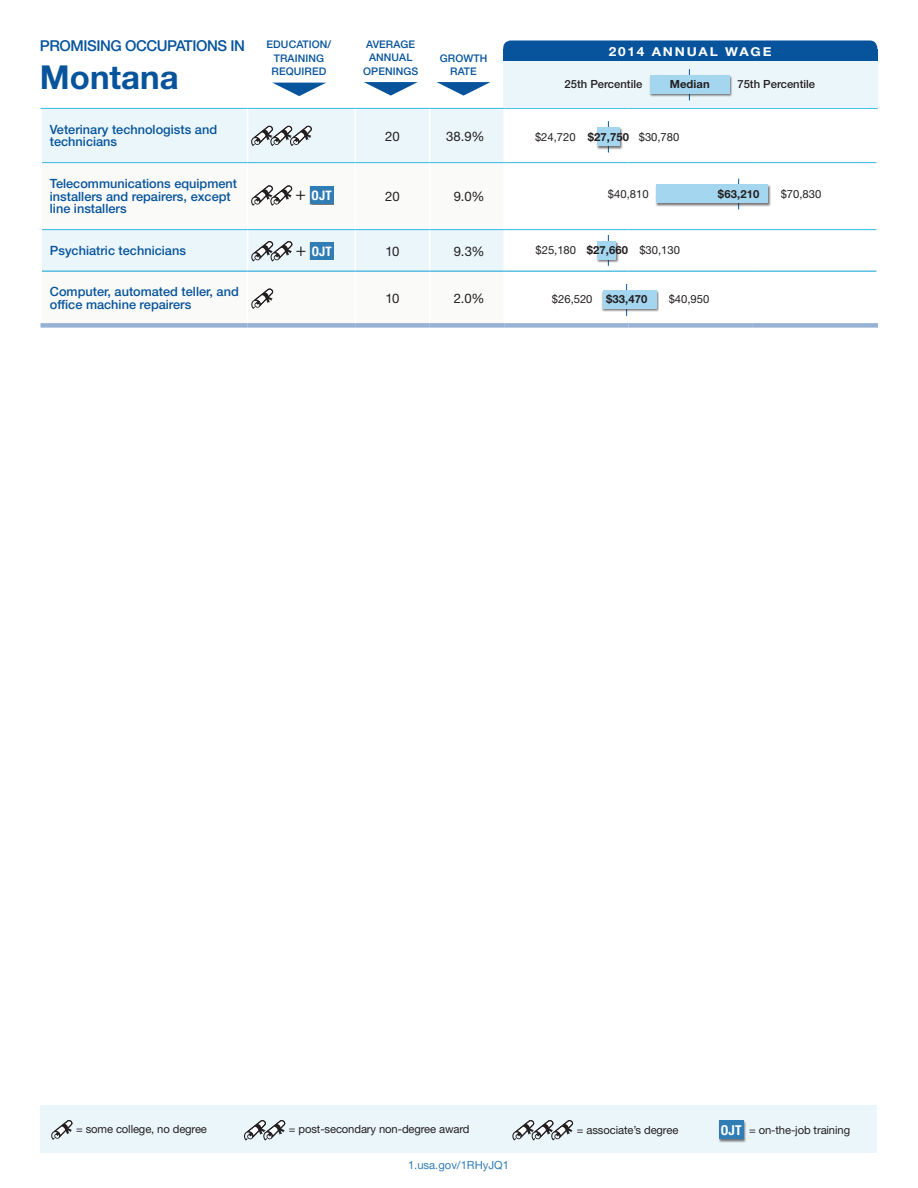
<style>
.page{position:relative;width:918px;height:1188px;background:#fff}
.page>*{position:absolute;margin:0;border:0;box-sizing:border-box;transform-origin:0 0}
.t1{font:700 33px "Helvetica Neue LT Std";color:#07549c}
.t2{font:500 15px "Helvetica Neue LT Std";letter-spacing:-.03em;color:#07549c}
.growth_rate{font:13.2px "Helvetica Neue LT Std";color:#231f20}
.openings{font:13.2px "Helvetica Neue LT Std";letter-spacing:-.02em;color:#231f20}
.t3{font:700 condensed 13.05px "Helvetica Neue LT Std";letter-spacing:.02em;color:#fff}
.Table_Occupation{font:500 12.75px/12.8px "Helvetica Neue LT Std";color:#07549c}
.t4{font:700 12.3px "Helvetica Neue LT Std";letter-spacing:.13em;color:#fff;scale:1.11 1}
._75_percentiles_copy{font:11.25px "Helvetica Neue LT Std";letter-spacing:-.01em;color:#231f20}
.median{font:700 11.25px "Helvetica Neue LT Std";letter-spacing:.01em;color:#231f20}
.t5{font:500 11.25px "Helvetica Neue LT Std";color:#231f20}
._25_percentiles{font:11.25px "Helvetica Neue LT Std";color:#231f20}
.t6{font:11.25px "Helvetica Neue LT Std";color:#307db6}
.t7{font:500 10.5px/13.5px "Helvetica Neue LT Std";letter-spacing:.01em;color:#07549c;text-align:center}
.s1{font-family:"Myriad Pro";font-weight:400;font-stretch:normal;font-size:17.4px;color:#231f20}
.s2{font-size:12.75px}
.s3{font-weight:700;font-stretch:condensed;font-size:13.65px;color:#fff}
</style>
<div class="page">
<div style="left:40px;top:1106px;width:837px;height:47px;background:#ebf6fb"></div>
<div style="left:718px;top:1120px;width:28px;height:23px;background:#231f20;opacity:.6"></div>
<div style="left:719px;top:1121px;width:24px;height:18px;background:#307db6"></div>
<svg style="left:51px;top:1120px;width:21px;height:20px"></svg>
<svg style="left:244px;top:1120px;width:41px;height:21px"></svg>
<svg style="left:512px;top:1120px;width:61px;height:21px"></svg>
<div style="left:42px;top:109px;width:461px;height:53px;background:#ebf6fb"></div>
<svg style="left:42px;top:163px;width:461px;height:130px"></svg>
<hr style="left:247px;top:109px;width:1px;height:53px;background:#fff">
<hr style="left:354px;top:109px;width:2px;height:53px;background:#fff">
<hr style="left:429px;top:109px;width:1px;height:53px;background:#fff">
<hr style="left:247px;top:163px;width:1px;height:66px;background:#fff">
<hr style="left:354px;top:163px;width:2px;height:66px;background:#fff">
<hr style="left:429px;top:163px;width:1px;height:66px;background:#fff">
<hr style="left:247px;top:230px;width:1px;height:41px;background:#fff">
<hr style="left:354px;top:230px;width:2px;height:41px;background:#fff">
<hr style="left:429px;top:230px;width:1px;height:41px;background:#fff">
<hr style="left:247px;top:272px;width:1px;height:51px;background:#fff">
<hr style="left:354px;top:272px;width:2px;height:51px;background:#fff">
<hr style="left:429px;top:272px;width:1px;height:51px;background:#fff">
<hr style="left:40px;top:108px;width:208px;height:1px;background:#33b7e4">
<hr style="left:248px;top:108px;width:107px;height:1px;background:#33b7e4">
<hr style="left:355px;top:108px;width:75px;height:1px;background:#33b7e4">
<hr style="left:430px;top:108px;width:74px;height:1px;background:#33b7e4">
<hr style="left:504px;top:108px;width:125px;height:1px;background:#33b7e4">
<hr style="left:629px;top:108px;width:124px;height:1px;background:#33b7e4">
<hr style="left:753px;top:108px;width:125px;height:1px;background:#33b7e4">
<hr style="left:42px;top:162px;width:206px;height:1px;background:#33b7e4">
<hr style="left:248px;top:162px;width:107px;height:1px;background:#33b7e4">
<hr style="left:355px;top:162px;width:75px;height:1px;background:#33b7e4">
<hr style="left:430px;top:162px;width:74px;height:1px;background:#33b7e4">
<hr style="left:504px;top:162px;width:125px;height:1px;background:#33b7e4">
<hr style="left:629px;top:162px;width:124px;height:1px;background:#33b7e4">
<hr style="left:753px;top:162px;width:123px;height:1px;background:#33b7e4">
<hr style="left:42px;top:229px;width:206px;height:1px;background:#33b7e4">
<hr style="left:248px;top:229px;width:107px;height:1px;background:#33b7e4">
<hr style="left:355px;top:229px;width:75px;height:1px;background:#33b7e4">
<hr style="left:430px;top:229px;width:74px;height:1px;background:#33b7e4">
<hr style="left:504px;top:229px;width:125px;height:1px;background:#33b7e4">
<hr style="left:629px;top:229px;width:124px;height:1px;background:#33b7e4">
<hr style="left:753px;top:229px;width:123px;height:1px;background:#33b7e4">
<hr style="left:42px;top:271px;width:206px;height:1px;background:#089fd6">
<hr style="left:248px;top:271px;width:107px;height:1px;background:#089fd6">
<hr style="left:355px;top:271px;width:75px;height:1px;background:#089fd6">
<hr style="left:430px;top:271px;width:74px;height:1px;background:#089fd6">
<hr style="left:504px;top:271px;width:125px;height:1px;background:#089fd6">
<hr style="left:629px;top:271px;width:124px;height:1px;background:#089fd6">
<hr style="left:753px;top:271px;width:123px;height:1px;background:#089fd6">
<div style="left:40px;top:323px;width:208px;height:5px;background:#97b1d5"></div>
<div style="left:248px;top:323px;width:107px;height:5px;background:#97b1d5"></div>
<div style="left:355px;top:323px;width:75px;height:5px;background:#97b1d5"></div>
<div style="left:430px;top:323px;width:74px;height:5px;background:#97b1d5"></div>
<div style="left:504px;top:323px;width:125px;height:5px;background:#97b1d5"></div>
<div style="left:629px;top:323px;width:124px;height:5px;background:#97b1d5"></div>
<div style="left:753px;top:323px;width:125px;height:5px;background:#97b1d5"></div>
<svg style="left:251px;top:126px;width:61px;height:20px"></svg>
<svg style="left:251px;top:185px;width:41px;height:21px"></svg>
<div style="left:310px;top:186px;width:24px;height:18px;background:#307db6"></div>
<svg style="left:251px;top:241px;width:41px;height:21px"></svg>
<div style="left:310px;top:242px;width:24px;height:18px;background:#307db6"></div>
<svg style="left:251px;top:289px;width:22px;height:20px"></svg>
<div style="left:503px;top:61px;width:374px;height:47px;background:#ebf6fb"></div>
<div style="left:503px;top:49px;width:374px;height:12px;background:#07549c"></div>
<div style="left:503px;top:40px;width:374px;height:20px;background:#07549c;border-radius:8px"></div>
<hr style="left:689px;top:69px;width:1px;height:31px;background:#07549c">
<div style="left:649px;top:75px;width:83px;height:22px;background:#231f20;opacity:.6"></div>
<div style="left:650px;top:75px;width:80px;height:18px;background:#a4d6f0"></div>
<hr style="left:626px;top:284px;width:1px;height:32px;background:#07549c">
<hr style="left:608px;top:235px;width:1px;height:31px;background:#07549c">
<hr style="left:738px;top:179px;width:1px;height:30px;background:#07549c">
<hr style="left:608px;top:121px;width:1px;height:32px;background:#07549c">
<div style="left:655px;top:184px;width:116px;height:23px;background:#231f20;opacity:.6"></div>
<div style="left:656px;top:185px;width:112px;height:18px;background:#a4d6f0"></div>
<div style="left:596px;top:127px;width:26px;height:22px;background:#231f20;opacity:.6"></div>
<div style="left:597px;top:127px;width:23px;height:19px;background:#a4d6f0"></div>
<div style="left:597px;top:241px;width:22px;height:22px;background:#231f20;opacity:.6"></div>
<div style="left:598px;top:241px;width:18px;height:18px;background:#a4d6f0"></div>
<div style="left:602px;top:290px;width:57px;height:22px;background:#231f20;opacity:.6"></div>
<div style="left:603px;top:290px;width:54px;height:19px;background:#a4d6f0"></div>
<svg style="left:273px;top:83px;width:53px;height:13px"></svg>
<svg style="left:364px;top:82px;width:54px;height:14px"></svg>
<svg style="left:437px;top:82px;width:54px;height:14px"></svg>
<p class="t2" style="left:40px;top:37px;width:206px">PROMISING OCCUPATIONS IN</p>
<p class="t1" style="left:40px;top:57px;width:140px">Montana</p>
<p class="t7" style="left:267px;top:38px;width:66px">EDUCATION/<br>TRAINING</p>
<p class="t7" style="left:272px;top:65px;width:56px">REQUIRED</p>
<p class="t7" style="left:366px;top:37px;width:50px">AVERAGE</p>
<p class="t7" style="left:369px;top:51px;width:45px">ANNUAL</p>
<p class="t7" style="left:363px;top:64px;width:57px">OPENINGS</p>
<p class="t7" style="left:440px;top:51px;width:49px">GROWTH</p>
<p class="t7" style="left:450px;top:65px;width:28px">RATE</p>
<p class="Table_Occupation" style="left:50px;top:123px;width:169px">Veterinary technologists and technicians</p>
<p class="openings" style="left:385px;top:128px;width:16px">20</p>
<p class="growth_rate" style="left:446px;top:128px;width:40px">38.9%</p>
<p class="Table_Occupation" style="left:50px;top:177px;width:189px">Telecommunications equipment installers and repairers, except line installers</p>
<p class="t3" style="left:295px;top:188px;width:38px"><span class="s1">+</span> OJT</p>
<p class="openings" style="left:385px;top:189px;width:16px">20</p>
<p class="growth_rate" style="left:454px;top:189px;width:33px">9.0%</p>
<p class="Table_Occupation" style="left:50px;top:244px;width:138px">Psychiatric technicians</p>
<p class="t3" style="left:296px;top:243px;width:38px"><span class="s1">+</span> OJT</p>
<p class="openings" style="left:385px;top:243px;width:16px">10</p>
<p class="growth_rate" style="left:454px;top:243px;width:32px">9.3%</p>
<p class="Table_Occupation" style="left:50px;top:285px;width:190px">Computer, automated teller, and office machine repairers</p>
<p class="openings" style="left:385px;top:291px;width:16px">10</p>
<p class="growth_rate" style="left:454px;top:291px;width:32px">2.0%</p>
<p class="t4" style="left:609px;top:44px;width:148px"><span class="s2">2014</span> ANNUAL WAGE</p>
<p class="t5" style="left:565px;top:78px;width:79px">25th Percentile</p>
<p class="median" style="left:670px;top:78px;width:42px">Median</p>
<p class="t5" style="left:737px;top:77px;width:79px">75th Percentile</p>
<p class="_25_percentiles" style="left:535px;top:130px;width:42px">$24,720</p>
<p class="median" style="left:588px;top:130px;width:43px">$27,750</p>
<p class="_75_percentiles_copy" style="left:639px;top:130px;width:42px">$30,780</p>
<p class="_25_percentiles" style="left:608px;top:187px;width:42px">$40,810</p>
<p class="median" style="left:718px;top:187px;width:43px">$63,210</p>
<p class="median" style="left:587px;top:243px;width:43px">$27,660</p>
<p class="median" style="left:606px;top:292px;width:43px">$33,470</p>
<p class="_25_percentiles" style="left:536px;top:243px;width:42px">$25,180</p>
<p class="_25_percentiles" style="left:552px;top:293px;width:42px">$26,520</p>
<p class="_75_percentiles_copy" style="left:639px;top:243px;width:42px">$30,130</p>
<p class="_75_percentiles_copy" style="left:669px;top:293px;width:42px">$40,950</p>
<p class="_75_percentiles_copy" style="left:781px;top:187px;width:42px">$70,830</p>
<p class="_75_percentiles_copy" style="left:76px;top:1122px;width:132px">= some college, no degree</p>
<p class="_75_percentiles_copy" style="left:289px;top:1122px;width:182px">= post-secondary non-degree award</p>
<p class="_75_percentiles_copy" style="left:577px;top:1123px;width:103px">= associate’s degree</p>
<p class="_75_percentiles_copy" style="left:721px;top:1123px;width:131px"><span class="s3">OJT</span> = on-the-job training</p>
<p class="t6" style="left:408px;top:1158px;width:103px">1.usa.gov/1RHyJQ1</p>
</div>
